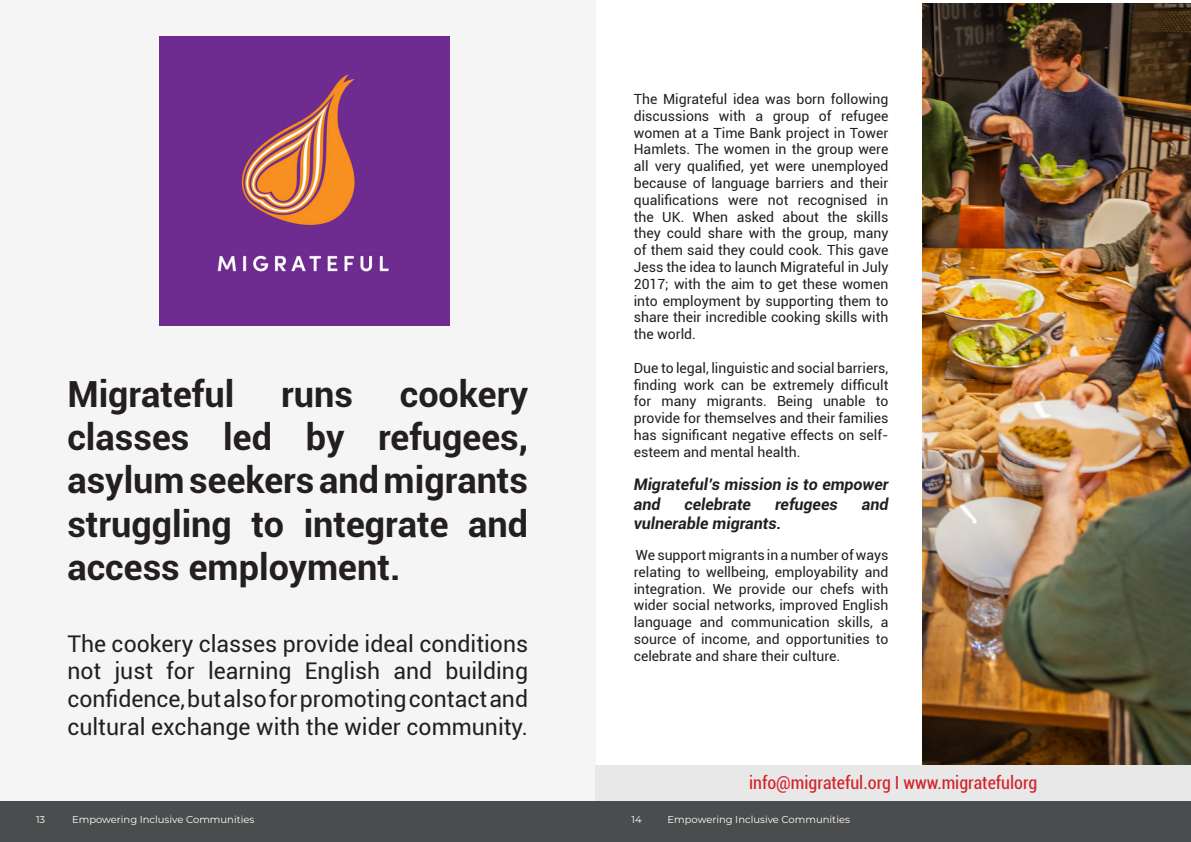
<style>
.page{position:relative;width:1191px;height:842px;background:#fff}
.page>*{position:absolute;margin:0;border:0;box-sizing:border-box;transform-origin:0 0}
.t1{font:700 36px/43.2px "Roboto";color:#231f20;text-align:justify}
.t2{font:23px/27.6px "Roboto";color:#231f20;text-align:justify}
.t3{font:condensed 18px "Roboto";color:#d1232a}
.t4{font:italic 700 16px/19.2px "Roboto";color:#231f20}
.t5{font:14px/16.8px "Roboto";color:#231f20;text-align:justify}
.t6{font:10px "Montserrat";color:#fff}
</style>
<div class="page">
<div style="left:0;top:801px;width:1191px;height:41px;background:#4b4c4d"></div>
<div style="left:0;top:0;width:595px;height:801px;background:#f5f5f6"></div>
<img style="left:159px;top:36px;width:290px;height:290px">
<img style="left:922px;top:3px;width:269px;height:762px">
<div style="left:595px;top:765px;width:596px;height:36px;background:#e9e8e8"></div>
<p class="t1" style="left:67px;top:371px;width:169px">Migrateful</p>
<p class="t1" style="left:281px;top:371px;width:73px">runs</p>
<p class="t1" style="left:67px;top:371px;width:462px;text-indent:332px">cookery classes led by refugees, asylum seekers and migrants struggling to integrate and access employment.</p>
<p class="t2" style="left:67px;top:629px;width:462px">The cookery classes provide ideal conditions not just for learning English and building confidence, but also for promoting contact and cultural exchange with the wider community.</p>
<p class="t5" style="left:634px;top:90px;width:256px">The Migrateful idea was born following discussions with a group of refugee women at a Time Bank project in Tower Hamlets. The women in the group were all very qualified, yet were unemployed because of language barriers and their qualifications were not recognised in the UK. When asked about the skills they could share with the group, many of them said they could cook. This gave Jess the idea to launch Migrateful in July 2017; with the aim to get these women into employment by supporting them to share their incredible cooking skills with the world.</p>
<p class="t5" style="left:634px;top:359px;width:256px">Due to legal, linguistic and social barriers, finding work can be extremely difficult for many migrants. Being unable to provide for themselves and their families has significant negative effects on self&shy;esteem and mental health.</p>
<p class="t4" style="left:634px;top:474px;width:256px">Migrateful’s mission is to empower and</p>
<p class="t4" style="left:684px;top:494px;width:68px">celebrate</p>
<p class="t4" style="left:775px;top:494px;width:64px">refugees</p>
<p class="t4" style="left:861px;top:494px;width:28px">and</p>
<p class="t4" style="left:634px;top:513px;width:149px">vulnerable migrants.</p>
<p class="t5" style="left:634px;top:546px;width:256px">We support migrants in a number of ways relating to wellbeing, employability and integration. We provide our chefs with wider social networks, improved English language and communication skills, a source of income, and opportunities to celebrate and share their culture.</p>
<p class="t3" style="left:749px;top:770px;width:290px">info@migrateful.org I www.migratefulorg</p>
<p class="t6" style="left:36px;top:812px;width:11px">13</p>
<p class="t6" style="left:72px;top:812px;width:184px">Empowering Inclusive Communities</p>
<p class="t6" style="left:631px;top:812px;width:12px">14</p>
<p class="t6" style="left:667px;top:812px;width:184px">Empowering Inclusive Communities</p>
</div>
